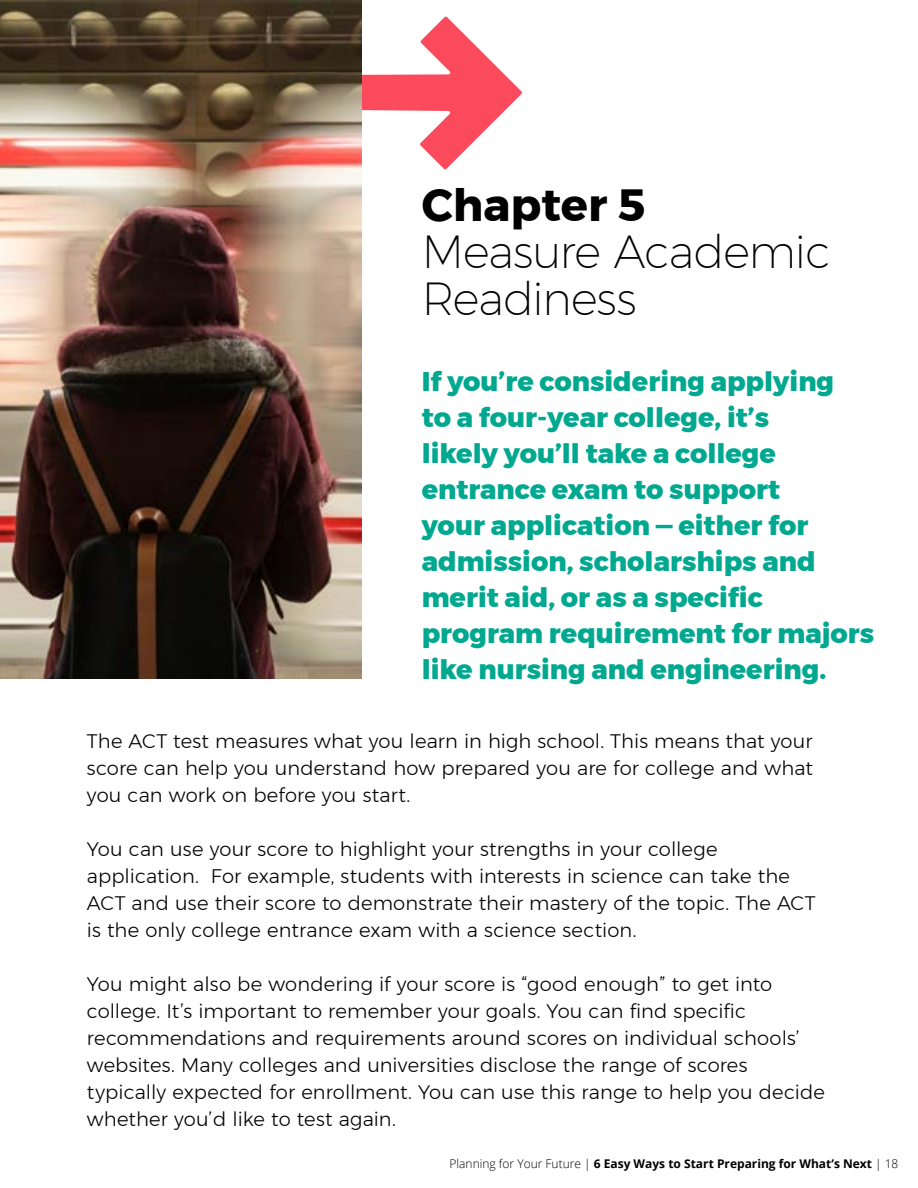
<style>
.page{position:relative;width:918px;height:1188px;background:#fff}
.page>*{position:absolute;margin:0;border:0;box-sizing:border-box;transform-origin:0 0}
.t1{font:200 45.15px/47.1px "Montserrat";letter-spacing:-.02em;color:#000}
.t2{font:700 45px "Montserrat";color:#000}
.t3{font:800 27px/36px "Montserrat";color:#00a88f}
.t4{font:300 19.5px/27px "Montserrat";letter-spacing:.005em;color:#000}
.t5{font:700 12px "Open Sans";color:#000}
.s1{font-weight:300}
</style>
<div class="page">
<svg style="left:361px;top:16px;width:161px;height:154px"></svg>
<img style="left:0;top:0;width:361px;height:679px">
<h2 class="t2" style="left:422px;top:169px;width:225px">Chapter 5</h2>
<h1 class="t1" style="left:422px;top:228px;width:410px">Measure Academic<br>Readiness</h1>
<p class="t3" style="left:422px;top:363px;width:454px">If you’re considering applying<br>to a four-year college, it’s<br>likely you’ll take a college entrance exam to support<br>your application — either for admission, scholarships and merit aid, or as a specific program requirement for majors like nursing and engineering.</p>
<p class="t4" style="left:87px;top:727px;width:728px;text-align:justify">The ACT test measures what you learn in high school. This means that your score can help you understand how prepared you are for college and what you can work on before you start.</p>
<p class="t4" style="left:87px;top:835px;width:730px">You can use your score to highlight your strengths in your college application. For example, students with interests in science can take the ACT and use their score to demonstrate their mastery of the topic. The ACT is the only college entrance exam with a science section.</p>
<p class="t4" style="left:87px;top:970px;width:739px">You might also be wondering if your score is “good enough” to get into college. It’s important to remember your goals. You can find specific recommendations and requirements around scores on individual schools’ websites. Many colleges and universities disclose the range of scores typically expected for enrollment. You can use this range to help you decide whether you’d like to test again.</p>
<p class="t5" style="left:450px;top:1155px;width:450px"><span class="s1">Planning for Your Future |</span> 6 Easy Ways to Start Preparing for What’s Next <span class="s1">| 18</span></p>
</div>
